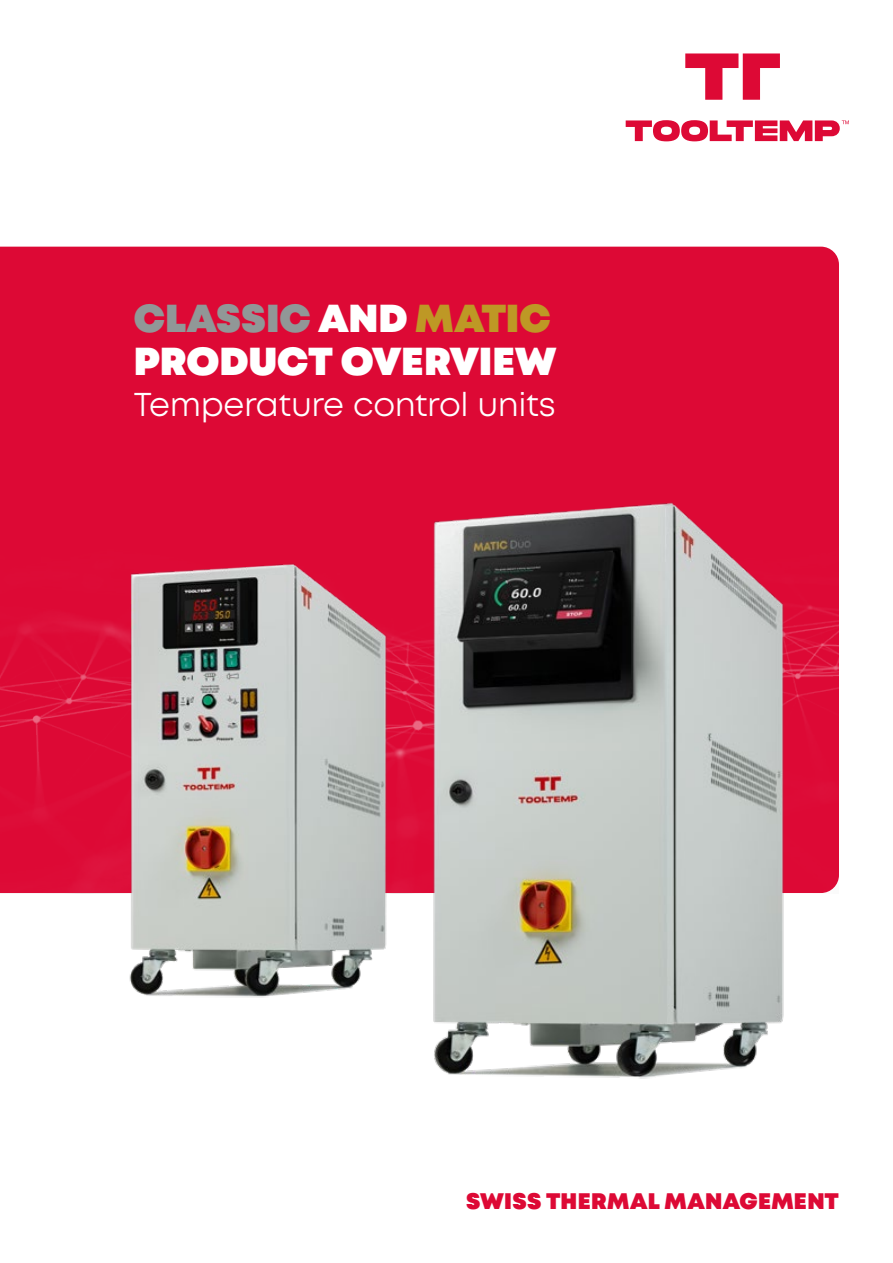
<style>
.page{position:relative;width:893px;height:1263px;background:#fff}
.page>*{position:absolute;margin:0;border:0;box-sizing:border-box;transform-origin:0 0}
.t1{font:900 39px "Mont";color:#919797}
.t2{font:900 39px "Mont";letter-spacing:-.005em;color:#fff}
.t3{font:33px "Mont";letter-spacing:-.015em;color:#fff}
.Haupttitel{font:900 22.5px "Mont";letter-spacing:.015em;color:#dd0935}
.s1{color:#fff}
.s2{color:#be9825}
</style>
<div class="page">
<div style="left:0;top:258px;width:839px;height:635px;background:#dd0935"></div>
<img style="left:388px;top:482px;width:425px;height:597px">
<img style="left:106px;top:541px;width:310px;height:499px">
<svg style="left:685px;top:53px;width:95px;height:47px"></svg>
<svg style="left:626px;top:120px;width:223px;height:21px"></svg>
<p class="t1" style="left:134px;top:293px;width:418px">CLASSIC <span class="s1">AND</span> <span class="s2">MATIC</span></p>
<p class="t2" style="left:134px;top:336px;width:424px">PRODUCT OVERVIEW</p>
<p class="t3" style="left:134px;top:383px;width:423px">Temperature control units</p>
<p class="Haupttitel" style="left:466px;top:1186px;width:374px">SWISS THERMAL MANAGEMENT</p>
</div>
